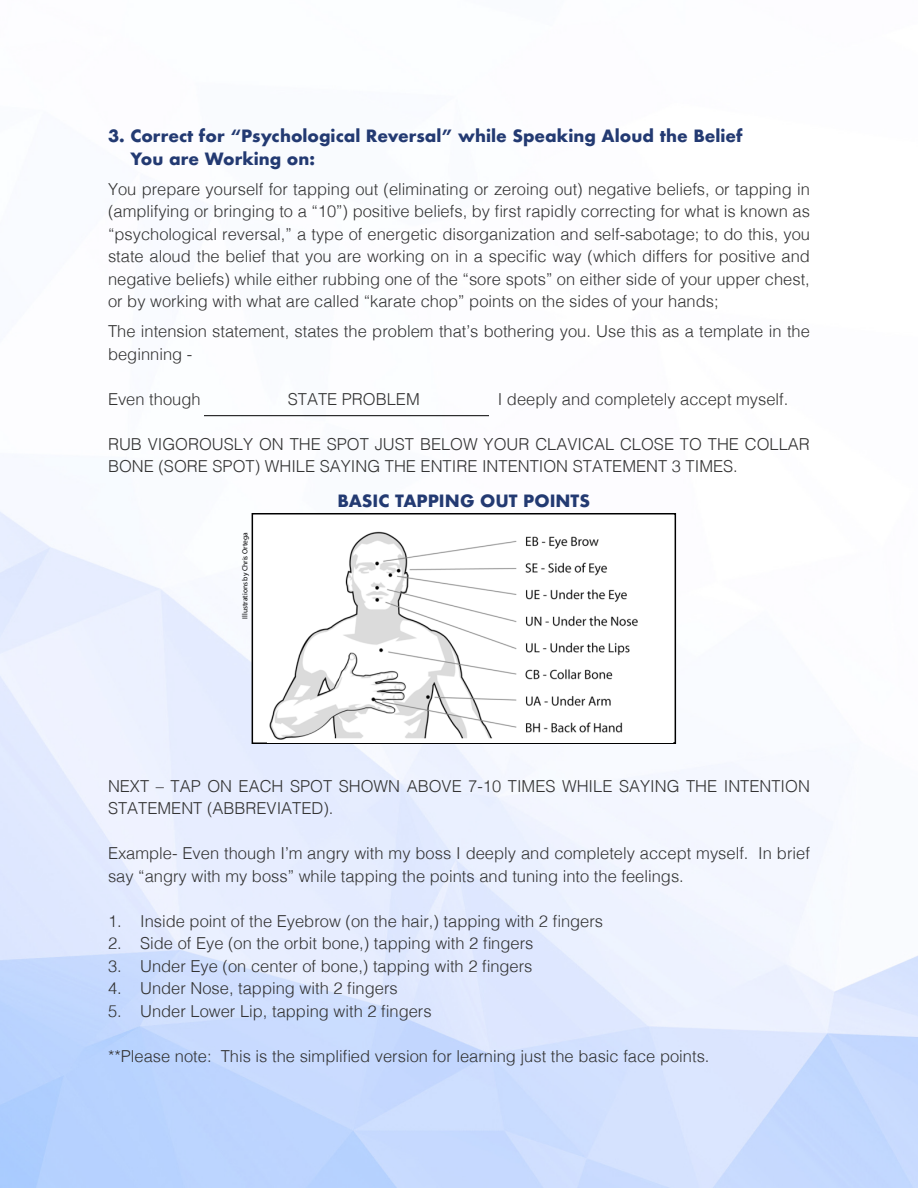
<style>
.page{position:relative;width:918px;height:1188px;background:#fff}
.page>*{position:absolute;margin:0;border:0;box-sizing:border-box;transform-origin:0 0}
.t1{font:300 16.5px/22.5px "Helvetica";color:#333}
.t2{font:700 16.5px "Futura";color:#233a72}
.t3{font:7.5px "Myriad Pro";color:#000}
</style>
<div class="page">
<hr style="left:204px;top:415px;width:285px;height:1px;background:#000">
<div style="left:252px;top:513px;width:424px;height:231px;border:2px solid #000"></div>
<img style="left:267px;top:531px;width:405px;height:212px">
<p class="t2" style="left:108px;top:124px;width:636px">3. Correct for “Psychological Reversal” while Speaking Aloud the Belief</p>
<p class="t2" style="left:130px;top:147px;width:186px">You are Working on:</p>
<p class="t1" style="left:108px;top:177px;width:704px;text-align:justify">You prepare yourself for tapping out (eliminating or zeroing out) negative beliefs, or tapping in (amplifying or bringing to a “10”) positive beliefs, by first rapidly correcting for what is known as “psychological reversal,” a type of energetic disorganization and self-sabotage; to do this, you state aloud the belief that you are working on in a specific way (which differs for positive and negative beliefs) while either rubbing one of the “sore spots” on either side of your upper chest, or by working with what are called “karate chop” points on the sides of your hands;</p>
<p class="t1" style="left:108px;top:319px;width:703px">The intension statement, states the problem that’s bothering you. Use this as a template in the beginning -</p>
<p class="t1" style="left:108px;top:387px;width:94px">Even though</p>
<p class="t1" style="left:288px;top:387px;width:134px">STATE PROBLEM</p>
<p class="t1" style="left:498px;top:387px;width:292px">I deeply and completely accept myself.</p>
<p class="t1" style="left:108px;top:432px;width:703px">RUB VIGOROUSLY ON THE SPOT JUST BELOW YOUR CLAVICAL CLOSE TO THE COLLAR<br>BONE (SORE SPOT) WHILE SAYING THE ENTIRE INTENTION STATEMENT 3 TIMES.</p>
<p class="t3" style="left:240px;top:619px;width:88px;rotate:-90deg">Illustrations by Chris Ortega</p>
<p class="t2" style="left:338px;top:489px;width:254px">BASIC TAPPING OUT POINTS</p>
<p class="t1" style="left:108px;top:774px;width:703px">NEXT – TAP ON EACH SPOT SHOWN ABOVE 7-10 TIMES WHILE SAYING THE INTENTION<br>STATEMENT (ABBREVIATED).</p>
<p class="t1" style="left:108px;top:841px;width:703px">Example- Even though I’m angry with my boss I deeply and completely accept myself. In brief say “angry with my boss” while tapping the points and tuning into the feelings.</p>
<p class="t1" style="left:108px;top:909px;width:497px">1. Inside point of the Eyebrow (on the hair,) tapping with 2 fingers</p>
<p class="t1" style="left:108px;top:931px;width:427px">2. Side of Eye (on the orbit bone,) tapping with 2 fingers</p>
<p class="t1" style="left:108px;top:954px;width:426px">3. Under Eye (on center of bone,) tapping with 2 fingers</p>
<p class="t1" style="left:108px;top:976px;width:291px">4. Under Nose, tapping with 2 fingers</p>
<p class="t1" style="left:108px;top:999px;width:325px">5. Under Lower Lip, tapping with 2 fingers</p>
<p class="t1" style="left:108px;top:1044px;width:603px">**Please note: This is the simplified version for learning just the basic face points.</p>
</div>
